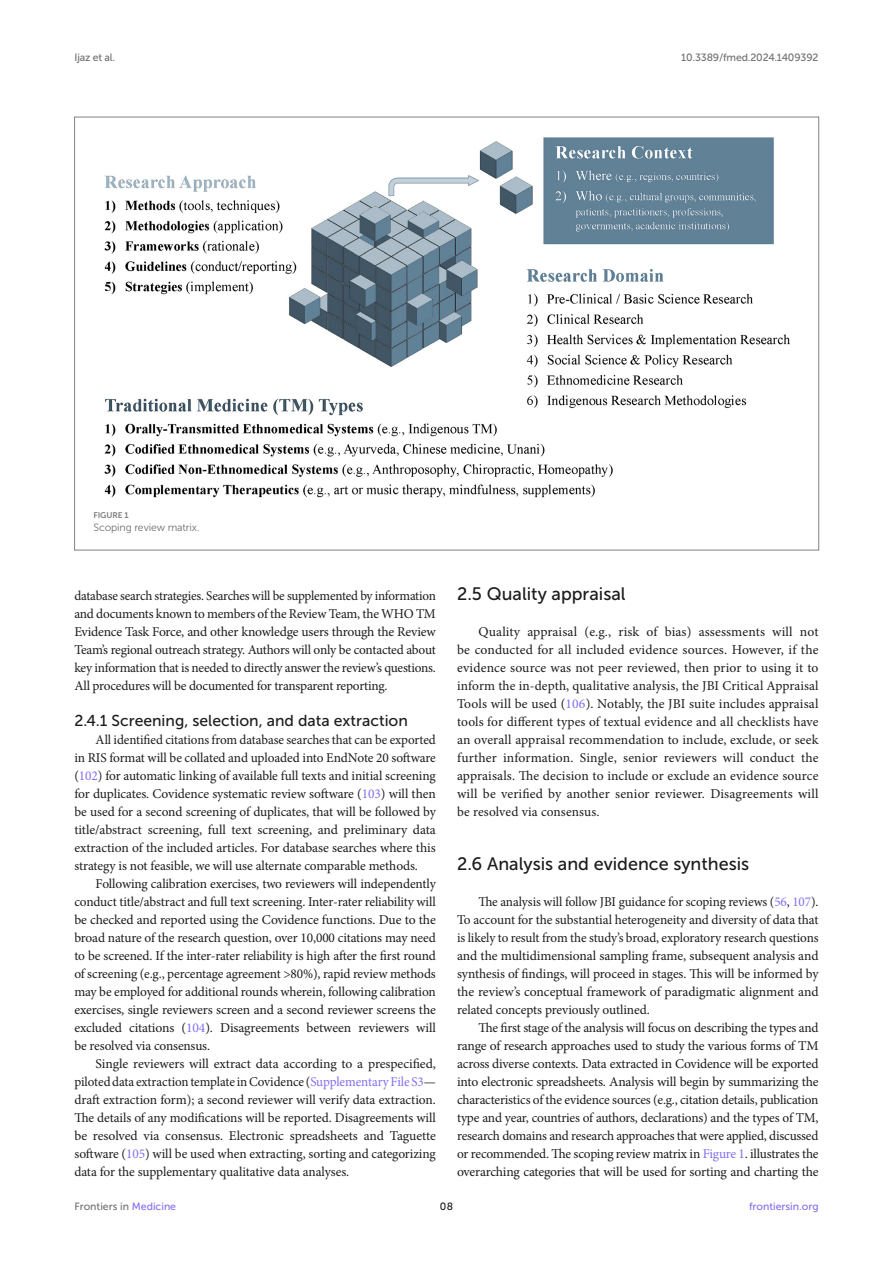
<style>
.page{position:relative;width:893px;height:1263px;background:#fff}
.page>*{position:absolute;margin:0;border:0;box-sizing:border-box;transform-origin:0 0}
.HEAD_2{font:18px "Museo Sans 500";color:#1b1c1b}
.HEAD_3{font:15.75px "Museo Sans 500";color:#1b1c1b}
.TEXT{font:13.5px/18px "Minion Pro";letter-spacing:-.01em;color:#1b1c1b;text-align:justify}
.TEXT_FLUSH{font:13.5px/18px "Minion Pro";letter-spacing:-.01em;color:#1b1c1b;text-align:justify}
.t1{font:10.5px "Museo Sans 500";letter-spacing:-.015em;color:#706f70}
.FIG_LEG{font:10.5px "Museo Sans 300";letter-spacing:-.01em;color:#706f70}
.t2{font:10.5px "Museo Sans 500";color:#856df0}
.t3{font:10.5px "Museo Sans 500";color:#1b1c1b}
.FIG_HD{font:8.25px "Museo Sans 700";letter-spacing:-.01em;color:#7e7f7f}
.s1{color:#856df0}
</style>
<div class="page">
<img style="left:104px;top:137px;width:686px;height:361px">
<p class="t1" style="left:74px;top:51px;width:42px">Ijaz et al.</p>
<p class="t1" style="left:681px;top:51px;width:139px">10.3389/fmed.2024.1409392</p>
<p class="FIG_HD" style="left:94px;top:510px;width:37px">FIGURE 1</p>
<p class="FIG_LEG" style="left:94px;top:522px;width:108px">Scoping review matrix.</p>
<p class="TEXT" style="left:74px;top:587px;width:363px">database search strategies. Searches will be supplemented by information and documents known to members of the Review Team, the WHO TM Evidence Task Force, and other knowledge users through the Review Team’s regional outreach strategy. Authors will only be contacted about key information that is needed to directly answer the review’s questions.<br>All procedures will be documented for transparent reporting.</p>
<p class="HEAD_3" style="left:74px;top:712px;width:335px">2.4.1 Screening, selection, and data extraction</p>
<p class="TEXT_FLUSH" style="left:74px;top:731px;width:363px;text-indent:21px">All identified citations from database searches that can be exported in RIS format will be collated and uploaded into EndNote 20 software (<span class="s1">102</span>) for automatic linking of available full texts and initial screening for duplicates. Covidence systematic review software (<span class="s1">103</span>) will then be used for a second screening of duplicates, that will be followed by title/abstract screening, full text screening, and preliminary data extraction of the included articles. For database searches where this strategy is not feasible, we will use alternate comparable methods.</p>
<p class="TEXT" style="left:74px;top:875px;width:363px;text-indent:21px">Following calibration exercises, two reviewers will independently conduct title/abstract and full text screening. Inter-rater reliability will be checked and reported using the Covidence functions. Due to the broad nature of the research question, over 10,000 citations may need to be screened. If the inter-rater reliability is high after the first round of screening (e.g., percentage agreement &gt;80%), rapid review methods may be employed for additional rounds wherein, following calibration exercises, single reviewers screen and a second reviewer screens the excluded citations (<span class="s1">104</span>). Disagreements between reviewers will be resolved via consensus.</p>
<p class="TEXT" style="left:74px;top:1055px;width:363px;text-indent:21px">Single reviewers will extract data according to a prespecified, piloted data extraction template in Covidence (<span class="s1">Supplementary File S3</span>— draft extraction form); a second reviewer will verify data extraction.<br>The details of any modifications will be reported. Disagreements will be resolved via consensus. Electronic spreadsheets and Taguette software (<span class="s1">105</span>) will be used when extracting, sorting and categorizing data for the supplementary qualitative data analyses.</p>
<p class="HEAD_2" style="left:457px;top:584px;width:170px">2.5 Quality appraisal</p>
<p class="TEXT" style="left:457px;top:623px;width:363px;text-indent:21px">Quality appraisal (e.g., risk of bias) assessments will not be conducted for all included evidence sources. However, if the evidence source was not peer reviewed, then prior to using it to inform the in-depth, qualitative analysis, the JBI Critical Appraisal Tools will be used (<span class="s1">106</span>). Notably, the JBI suite includes appraisal tools for different types of textual evidence and all checklists have an overall appraisal recommendation to include, exclude, or seek further information. Single, senior reviewers will conduct the appraisals. The decision to include or exclude an evidence source will be verified by another senior reviewer. Disagreements will be resolved via consensus.</p>
<p class="HEAD_2" style="left:457px;top:854px;width:294px">2.6 Analysis and evidence synthesis</p>
<p class="TEXT_FLUSH" style="left:457px;top:893px;width:363px;text-indent:21px">The analysis will follow JBI guidance for scoping reviews (<span class="s1">56</span>, <span class="s1">107</span>).<br>To account for the substantial heterogeneity and diversity of data that is likely to result from the study’s broad, exploratory research questions and the multidimensional sampling frame, subsequent analysis and synthesis of findings, will proceed in stages. This will be informed by the review’s conceptual framework of paradigmatic alignment and related concepts previously outlined.</p>
<p class="TEXT" style="left:457px;top:1019px;width:363px;text-indent:21px">The first stage of the analysis will focus on describing the types and range of research approaches used to study the various forms of TM across diverse contexts. Data extracted in Covidence will be exported into electronic spreadsheets. Analysis will begin by summarizing the characteristics of the evidence sources (e.g., citation details, publication type and year, countries of authors, declarations) and the types of TM, research domains and research approaches that were applied, discussed or recommended. The scoping review matrix in <span class="s1">Figure 1</span>. illustrates the overarching categories that will be used for sorting and charting the</p>
<p class="t1" style="left:74px;top:1200px;width:103px">Frontiers in <span class="s1">Medicine</span></p>
<p class="t3" style="left:440px;top:1200px;width:15px">08</p>
<p class="t2" style="left:749px;top:1200px;width:71px">frontiersin.org</p>
</div>
